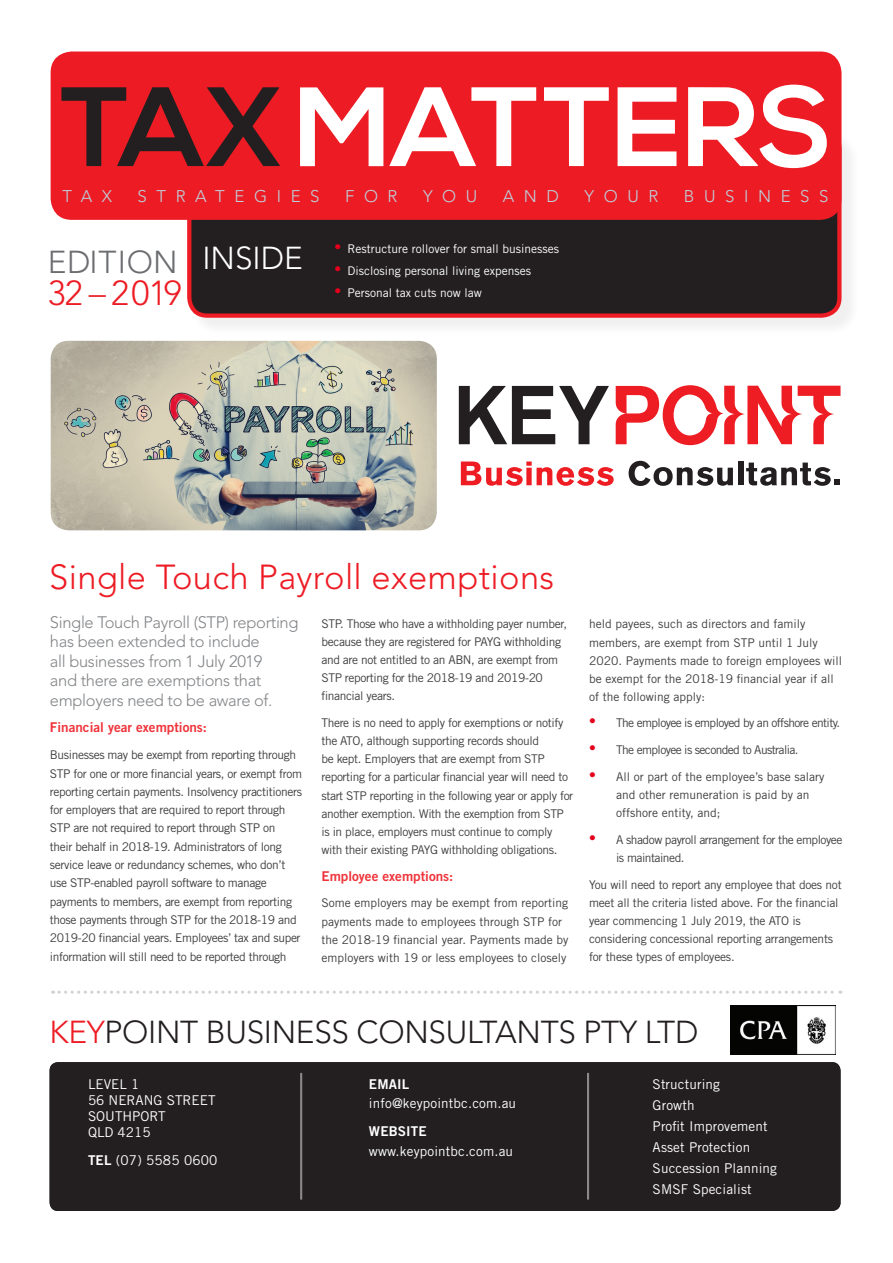
<style>
.page{position:relative;width:893px;height:1263px;background:#fff}
.page>*{position:absolute;margin:0;border:0;box-sizing:border-box;transform-origin:0 0}
.Title_-_Article{font:700 112.5px "Nexa";color:#fff}
.Body_Text{font:300 34.5px "Avenir LT Std";letter-spacing:.01em;color:#ed1c24}
.Title_-_Article-2{font:300 34.5px "Avenir LT Std";letter-spacing:-.02em;color:#ed1c24}
.t1{font:300 31.5px "Avenir LT Std";letter-spacing:-.01em;color:#231f20}
.Title_-_Article-3{font:300 31.5px "Avenir LT Std";letter-spacing:.02em;color:#6c6d70}
.Title_-_Article-4{font:300 31.5px "Avenir LT Std";color:#fff}
.t2{font:300 16.8px "Avenir LT Std";letter-spacing:.57em;color:#bdd1dd}
.t3{font:300 16.5px/19.5px "Avenir LT Std";letter-spacing:-.02em;color:#828487}
.t4{font:13.5px/16.2px "Trade Gothic LT Std";letter-spacing:.01em;color:#fff}
.Body_Text-2{font:13.5px "Trade Gothic LT Std Bd 2";color:#ef333a}
.Body_Text-3{font:12px/18.1px "Trade Gothic LT Std";letter-spacing:-.03em;color:#3e3e3f}
.Body_Text-4{font:12px/18.1px "Trade Gothic LT Std";color:#3e3e3f}
.t5{font:12px "Trade Gothic LT Std";color:#fff}
.Body_Text-5{font:12px "Trade Gothic LT Std";letter-spacing:-.05em;color:#3e3e3f}
.s1{color:#231f20}
.s2{font-family:"Trade Gothic LT Std";font-weight:400}
.s3{font-family:"Myriad Pro";font-size:24px;color:#e3001b}
.s4{color:#ed1c24}
.s5{font-family:"Trade Gothic LT Std Bd 2"}
</style>
<div class="page">
<div style="left:189px;top:130px;width:671px;height:206px;background:#f4f4f4"></div>
<div style="left:189px;top:130px;width:650px;height:186px;background:#231f20;border-radius:18px"></div>
<div style="left:187px;top:128px;width:654px;height:190px;border:4px solid #ed1c24;border-radius:18px"></div>
<div style="left:51px;top:52px;width:790px;height:168px;background:#ed1c24;border-radius:21px"></div>
<img style="left:51px;top:341px;width:386px;height:189px">
<svg style="left:53px;top:990px;width:788px;height:4px"></svg>
<div style="left:50px;top:1062px;width:790px;height:149px;background:#231f20;border-radius:9px"></div>
<img style="left:731px;top:1005px;width:105px;height:49px">
<hr style="left:300px;top:1073px;width:2px;height:126px;background:#f2f3f4">
<hr style="left:587px;top:1073px;width:2px;height:126px;background:#f2f3f4">
<svg style="left:459px;top:386px;width:150px;height:58px"></svg>
<svg style="left:616px;top:385px;width:224px;height:60px"></svg>
<svg style="left:461px;top:461px;width:153px;height:25px"></svg>
<svg style="left:629px;top:461px;width:104px;height:25px"></svg>
<div style="left:738px;top:461px;width:5px;height:24px;background:#231f20"></div>
<svg style="left:746px;top:463px;width:94px;height:23px"></svg>
<p class="Title_-_Article" style="left:61px;top:62px;width:774px"><span class="s1">TAX</span>MATTERS</p>
<p class="t2" style="left:63px;top:187px;width:51px">TAX</p>
<p class="t2" style="left:138px;top:187px;width:184px">STRATEGIES</p>
<p class="t2" style="left:345px;top:187px;width:54px">FOR</p>
<p class="t2" style="left:423px;top:187px;width:56px">YOU</p>
<p class="t2" style="left:503px;top:187px;width:58px">AND</p>
<p class="t2" style="left:584px;top:187px;width:75px">YOUR</p>
<p class="t2" style="left:684px;top:187px;width:146px">BUSINESS</p>
<p class="Title_-_Article-3" style="left:48px;top:244px;width:132px">EDITION</p>
<p class="Title_-_Article-4" style="left:202px;top:239px;width:102px">INSIDE</p>
<p class="Title_-_Article-2" style="left:48px;top:272px;width:136px">32 <span class="s2">–</span> 2019</p>
<p class="t5" style="left:335px;top:242px;width:226px"><span class="s3">•</span> Restructure rollover for small businesses</p>
<p class="t5" style="left:335px;top:264px;width:198px"><span class="s3">•</span> Disclosing personal living expenses</p>
<p class="t5" style="left:335px;top:286px;width:149px"><span class="s3">•</span> Personal tax cuts now law</p>
<p class="Body_Text" style="left:49px;top:557px;width:507px">Single Touch Payroll exemptions</p>
<p class="t3" style="left:50px;top:612px;width:250px">Single Touch Payroll (STP) reporting has been extended to include<br>all businesses from 1 July 2019<br>and there are exemptions that employers need to be aware of.</p>
<p class="Body_Text-2" style="left:50px;top:719px;width:159px">Financial year exemptions:</p>
<p class="Body_Text-3" style="left:50px;top:746px;width:254px">Businesses may be exempt from reporting through STP for one or more financial years, or exempt from reporting certain payments. Insolvency practitioners for employers that are required to report through STP are not required to report through STP on<br>their behalf in 2018-19. Administrators of long service leave or redundancy schemes, who don’t use STP-enabled payroll software to manage payments to members, are exempt from reporting those payments through STP for the 2018-19 and 2019-20 financial years. Employees’ tax and super information will still need to be reported through</p>
<p class="Body_Text-3" style="left:321px;top:614px;width:247px">STP. Those who have a withholding payer number, because they are registered for PAYG withholding and are not entitled to an ABN, are exempt from STP reporting for the 2018-19 and 2019-20 financial years.</p>
<p class="Body_Text-3" style="left:321px;top:713px;width:253px">There is no need to apply for exemptions or notify the ATO, although supporting records should<br>be kept. Employers that are exempt from STP reporting for a particular financial year will need to start STP reporting in the following year or apply for another exemption. With the exemption from STP is in place, employers must continue to comply with their existing PAYG withholding obligations.</p>
<p class="Body_Text-2" style="left:321px;top:867px;width:133px">Employee exemptions:</p>
<p class="Body_Text-4" style="left:321px;top:894px;width:248px">Some employers may be exempt from reporting payments made to employees through STP for the 2018-19 financial year. Payments made by employers with 19 or less employees to closely</p>
<p class="Body_Text-4" style="left:589px;top:615px;width:254px">held payees, such as directors and family members, are exempt from STP until 1 July 2020. Payments made to foreign employees will be exempt for the 2018-19 financial year if all of the following apply:</p>
<p class="Body_Text-5" style="left:589px;top:716px;width:253px"><span class="s3">•</span> The employee is employed by an offshore entity.</p>
<p class="Body_Text-5" style="left:589px;top:743px;width:211px"><span class="s3">•</span> The employee is seconded to Australia.</p>
<p class="Body_Text-4" style="left:616px;top:767px;width:210px;text-indent:-27px"><span class="s3">•</span> All or part of the employee’s base salary and other remuneration is paid by an offshore entity, and;</p>
<p class="Body_Text-3" style="left:616px;top:830px;width:228px;text-indent:-27px"><span class="s3">•</span> A shadow payroll arrangement for the employee is maintained.</p>
<p class="Body_Text-3" style="left:589px;top:875px;width:254px">You will need to report any employee that does not meet all the criteria listed above. For the financial year commencing 1 July 2019, the ATO is considering concessional reporting arrangements for these types of employees.</p>
<p class="t1" style="left:49px;top:1013px;width:650px"><span class="s4">KEY</span>POINT BUSINESS CONSULTANTS PTY LTD</p>
<p class="t4" style="left:88px;top:1075px;width:129px">LEVEL 1<br>56 NERANG STREET<br>SOUTHPORT<br>QLD 4215</p>
<p class="t4" style="left:88px;top:1152px;width:131px"><span class="s5">TEL</span> (07) 5585 0600</p>
<p class="t4" style="left:653px;top:1075px;width:69px">Structuring</p>
<p class="t4" style="left:653px;top:1096px;width:43px">Growth</p>
<p class="t4" style="left:653px;top:1117px;width:117px">Profit Improvement</p>
<p class="t4" style="left:653px;top:1138px;width:99px">Asset Protection</p>
<p class="t4" style="left:653px;top:1159px;width:126px">Succession Planning</p>
<p class="t4" style="left:653px;top:1180px;width:101px">SMSF Specialist</p>
<p class="t4" style="left:369px;top:1074px;width:149px;line-height:19.5px"><span class="s5">EMAIL </span>info@keypointbc.com.au</p>
<p class="t4" style="left:369px;top:1121px;width:146px;line-height:19.5px"><span class="s5">WEBSITE </span>www.keypointbc.com.au</p>
</div>
